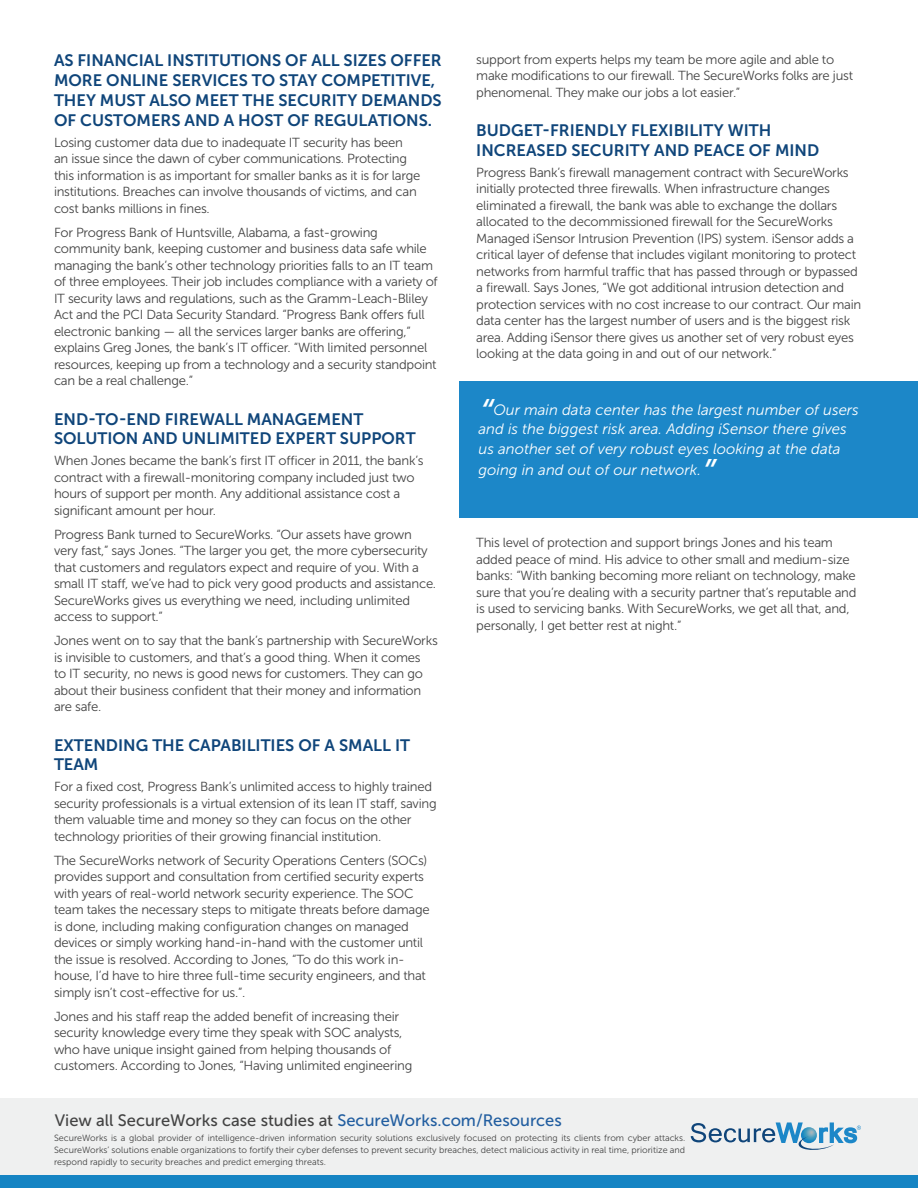
<style>
.page{position:relative;width:918px;height:1188px;background:#fff}
.page>*{position:absolute;margin:0;border:0;box-sizing:border-box;transform-origin:0 0}
.t1{font:italic 45px "Museo Sans For Dell 300";color:#fff}
.t2{font:16.5px/19.8px "Museo Sans For Dell 700";color:#0f457a}
.t3{font:16.5px "Museo Sans For Dell 500";color:#434343}
.t4{font:italic 15px/19.5px "Museo Sans For Dell 300";color:#fff}
.t5{font:13.2px/16.5px "Museo Sans For Dell 300";letter-spacing:-.02em;color:#434343}
.t6{font:9px/12px "Museo Sans For Dell 300";color:#434343;text-align:justify}
.s1{color:#225ea0}
</style>
<div class="page">
<div style="left:0;top:1099px;width:918px;height:89px;background:#eff0f0"></div>
<svg style="left:691px;top:1122px;width:170px;height:28px"></svg>
<div style="left:0;top:1175px;width:918px;height:13px;background:#1584c3"></div>
<div style="left:459px;top:381px;width:459px;height:137px;background:#1c87c8"></div>
<p class="t2" style="left:54px;top:51px;width:389px">AS FINANCIAL INSTITUTIONS OF ALL SIZES OFFER MORE ONLINE SERVICES TO STAY COMPETITIVE, THEY MUST ALSO MEET THE SECURITY DEMANDS OF CUSTOMERS AND A HOST OF REGULATIONS.</p>
<p class="t5" style="left:54px;top:134px;width:368px">Losing customer data due to inadequate IT security has been an issue since the dawn of cyber communications. Protecting this information is as important for smaller banks as it is for large institutions. Breaches can involve thousands of victims, and can cost banks millions in fines.</p>
<p class="t5" style="left:54px;top:224px;width:385px">For Progress Bank of Huntsville, Alabama, a fast-growing community bank, keeping customer and business data safe while managing the bank’s other technology priorities falls to an IT team of three employees. Their job includes compliance with a variety of IT security laws and regulations, such as the Gramm-Leach-Bliley Act and the PCI Data Security Standard. “Progress Bank offers full electronic banking — all the services larger banks are offering,” explains Greg Jones, the bank’s IT officer. “With limited personnel resources, keeping up from a technology and a security standpoint can be a real challenge.”</p>
<p class="t2" style="left:54px;top:409px;width:363px">END-TO-END FIREWALL MANAGEMENT<br>SOLUTION AND UNLIMITED EXPERT SUPPORT</p>
<p class="t5" style="left:54px;top:453px;width:371px">When Jones became the bank’s first IT officer in 2011, the bank’s contract with a firewall-monitoring company included just two hours of support per month. Any additional assistance cost a significant amount per hour.</p>
<p class="t5" style="left:54px;top:526px;width:384px">Progress Bank turned to SecureWorks. “Our assets have grown very fast,” says Jones. “The larger you get, the more cybersecurity that customers and regulators expect and require of you. With a small IT staff, we’ve had to pick very good products and assistance.<br>SecureWorks gives us everything we need, including unlimited access to support.”</p>
<p class="t5" style="left:54px;top:633px;width:385px">Jones went on to say that the bank’s partnership with SecureWorks is invisible to customers, and that’s a good thing. When it comes<br>to IT security, no news is good news for customers. They can go about their business confident that their money and information are safe.</p>
<p class="t2" style="left:54px;top:735px;width:358px">EXTENDING THE CAPABILITIES OF A SMALL IT<br>TEAM</p>
<p class="t5" style="left:54px;top:779px;width:384px">For a fixed cost, Progress Bank’s unlimited access to highly trained security professionals is a virtual extension of its lean IT staff, saving them valuable time and money so they can focus on the other technology priorities of their growing financial institution.</p>
<p class="t5" style="left:54px;top:852px;width:377px">The SecureWorks network of Security Operations Centers (SOCs) provides support and consultation from certified security experts with years of real-world network security experience. The SOC team takes the necessary steps to mitigate threats before damage is done, including making configuration changes on managed devices or simply working hand-in-hand with the customer until the issue is resolved. According to Jones, “To do this work in&shy;house, I’d have to hire three full-time security engineers, and that simply isn’t cost-effective for us.”.</p>
<p class="t5" style="left:54px;top:1008px;width:360px">Jones and his staff reap the added benefit of increasing their security knowledge every time they speak with SOC analysts, who have unique insight gained from helping thousands of customers. According to Jones, “Having unlimited engineering</p>
<p class="t5" style="left:476px;top:51px;width:378px">support from experts helps my team be more agile and able to make modifications to our firewall. The SecureWorks folks are just phenomenal. They make our jobs a lot easier.”</p>
<p class="t2" style="left:476px;top:121px;width:345px">BUDGET-FRIENDLY FLEXIBILITY WITH<br>INCREASED SECURITY AND PEACE OF MIND</p>
<p class="t5" style="left:476px;top:164px;width:387px">Progress Bank’s firewall management contract with SecureWorks initially protected three firewalls. When infrastructure changes eliminated a firewall, the bank was able to exchange the dollars allocated to the decommissioned firewall for the SecureWorks Managed iSensor Intrusion Prevention (IPS) system. iSensor adds a critical layer of defense that includes vigilant monitoring to protect networks from harmful traffic that has passed through or bypassed a firewall. Says Jones, “We got additional intrusion detection and protection services with no cost increase to our contract. Our main data center has the largest number of users and is the biggest risk area. Adding iSensor there gives us another set of very robust eyes looking at the data going in and out of our network.”</p>
<h1 class="t1" style="left:478px;top:392px;width:17px">“</h1>
<p class="t4" style="left:478px;top:400px;width:382px;text-indent:15px">Our main data center has the largest number of users and is the biggest risk area. Adding iSensor there gives us another set of very robust eyes looking at the data</p>
<p class="t4" style="left:478px;top:460px;width:224px">going in and out of our network.</p>
<h1 class="t1" style="left:701px;top:452px;width:16px">”</h1>
<p class="t5" style="left:476px;top:535px;width:382px">This level of protection and support brings Jones and his team added peace of mind. His advice to other small and medium-size banks: “With banking becoming more reliant on technology, make sure that you’re dealing with a security partner that’s reputable and is used to servicing banks. With SecureWorks, we get all that, and, personally, I get better rest at night.”</p>
<p class="t3" style="left:55px;top:1112px;width:508px">View all SecureWorks case studies at <span class="s1">SecureWorks.com/Resources</span></p>
<p class="t6" style="left:54px;top:1132px;width:633px">SecureWorks is a global provider of intelligence-driven information security solutions exclusively focused on protecting its clients from cyber attacks.<br>SecureWorks’ solutions enable organizations to fortify their cyber defenses to prevent security breaches, detect malicious activity in real time, prioritize and respond rapidly to security breaches and predict emerging threats.</p>
</div>
